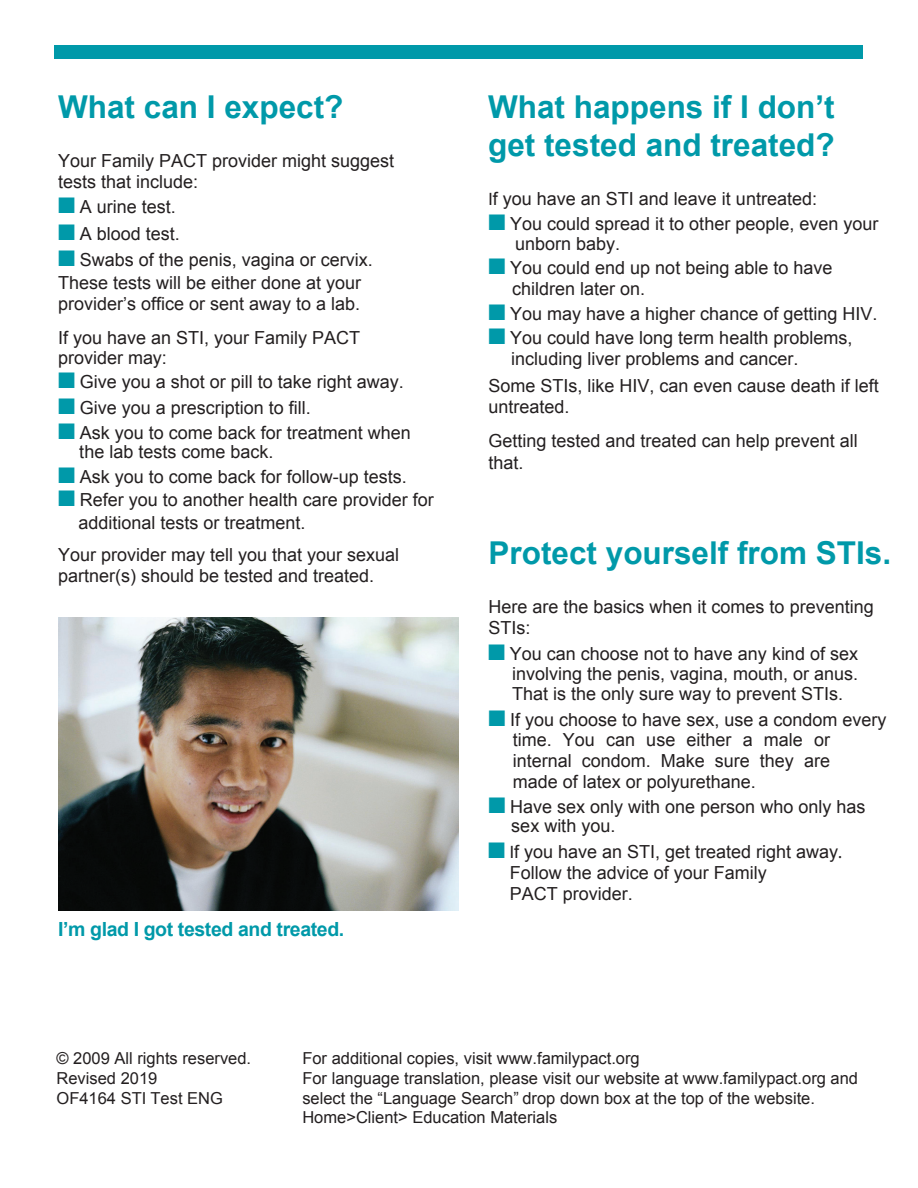
<style>
.page{position:relative;width:918px;height:1188px;background:#fff}
.page>*{position:absolute;margin:0;border:0;box-sizing:border-box;transform-origin:0 0}
.t1{font:700 31.5px/37.8px "Arial";color:#0099a9}
.t2{font:700 19.5px "Arial";letter-spacing:-.02em;color:#0099a9}
.t3{font:18px/21px "Arial";color:#231f20}
.t4{font:16.5px/19.8px "Arial";color:#231f20}
.s1{color:#0099a9}
.s2{font-family:"Myriad Pro"}
</style>
<div class="page">
<div style="left:55px;top:45px;width:808px;height:14px;background:#0099a9"></div>
<img style="left:58px;top:618px;width:400px;height:292px">
<p class="t1" style="left:58px;top:89px;width:287px">What can I expect?</p>
<p class="t3" style="left:58px;top:150px;width:338px">Your Family PACT provider might suggest tests that include:</p>
<p class="t3" style="left:58px;top:196px;width:119px"><span class="s1">■</span> A urine test.</p>
<p class="t3" style="left:58px;top:223px;width:123px"><span class="s1">■</span> A blood test.</p>
<p class="t3" style="left:58px;top:249px;width:316px;line-height:22px"><span class="s1">■</span> Swabs of the penis, vagina or cervix.<br>These tests will be either done at your provider’s office or sent away to a lab.</p>
<p class="t3" style="left:58px;top:328px;width:304px;line-height:20.4px">If you have an STI, your Family PACT provider may:</p>
<p class="t3" style="left:58px;top:372px;width:347px"><span class="s1">■</span> Give you a shot or pill to take right away.</p>
<p class="t3" style="left:58px;top:397px;width:254px"><span class="s1">■</span> Give you a prescription to fill.</p>
<p class="t3" style="left:79px;top:423px;width:333px;line-height:18.8px;text-indent:-21px"><span class="s1">■</span> Ask you to come back for treatment when the lab tests come back.</p>
<p class="t3" style="left:58px;top:466px;width:350px"><span class="s1">■</span> Ask you to come back for follow-up tests.</p>
<p class="t3" style="left:79px;top:488px;width:357px;line-height:23.1px;text-indent:-20px"><span class="s1">■</span> Refer you to another health care provider for additional tests or treatment.</p>
<p class="t3" style="left:58px;top:544px;width:343px">Your provider may tell you that your sexual partner(s) should be tested and treated.</p>
<p class="t2" style="left:58px;top:916px;width:288px">I’m glad I got tested and treated.</p>
<p class="t1" style="left:488px;top:89px;width:348px">What happens if I don’t get tested and treated?</p>
<p class="t3" style="left:489px;top:188px;width:330px"><span class="s2">I</span>f you have an STI and leave it untreated:</p>
<p class="t3" style="left:515px;top:214px;width:365px;line-height:20px;text-indent:-27px"><span class="s1">■</span> You could spread it to other people, even your unborn baby.</p>
<p class="t3" style="left:512px;top:258px;width:322px;text-indent:-24px"><span class="s1">■</span> You could end up not being able to have children later on.</p>
<p class="t3" style="left:489px;top:303px;width:390px"><span class="s1">■</span> You may have a higher chance of getting HIV.</p>
<p class="t3" style="left:511px;top:327px;width:343px;line-height:21.5px;text-indent:-23px"><span class="s1">■</span> You could have long term health problems, including liver problems and cancer.</p>
<p class="t3" style="left:489px;top:375px;width:392px">Some STIs, like HIV, can even cause death if left untreated.</p>
<p class="t3" style="left:489px;top:431px;width:371px">Getting tested and treated can help prevent all that.</p>
<p class="t1" style="left:489px;top:535px;width:404px">Protect yourself from STIs.</p>
<p class="t3" style="left:489px;top:596px;width:387px">Here are the basics when it comes to preventing<br>STIs:</p>
<p class="t3" style="left:512px;top:643px;width:348px;line-height:20.4px;text-align:justify;text-indent:-24px"><span class="s1">■</span> You can choose not to have any kind of sex involving the penis, vagina, mouth, or anus.<br>That is the only sure way to prevent STIs.</p>
<p class="t3" style="left:513px;top:710px;width:375px;line-height:20.5px;text-indent:-24px"><span class="s1">■</span> If you choose to have sex, use a condom every time. You can use either a male or internal condom. Make sure they are<br>made of latex or polyurethane.</p>
<p class="t3" style="left:511px;top:798px;width:356px;line-height:19px;text-indent:-23px"><span class="s1">■</span> Have sex only with one person who only has sex with you.</p>
<p class="t3" style="left:510px;top:842px;width:334px;text-indent:-22px"><span class="s1">■</span> <span class="s2">I</span>f you have an STI, get treated right away<span class="s2">.<br></span>Follow the advice of your Family<br>PACT provider.</p>
<p class="t4" style="left:57px;top:1048px;width:196px">© 2009 All rights reserved.<br>Revised 2019<br>OF4164 STI Test ENG</p>
<p class="t4" style="left:302px;top:1048px;width:557px">For additional copies, visit www.familypact.org<br>For language translation, please visit our website at www.familypact.org and select the “Language Search” drop down box at the top of the website.<br>Home&gt;Client&gt; Education Materials</p>
</div>
